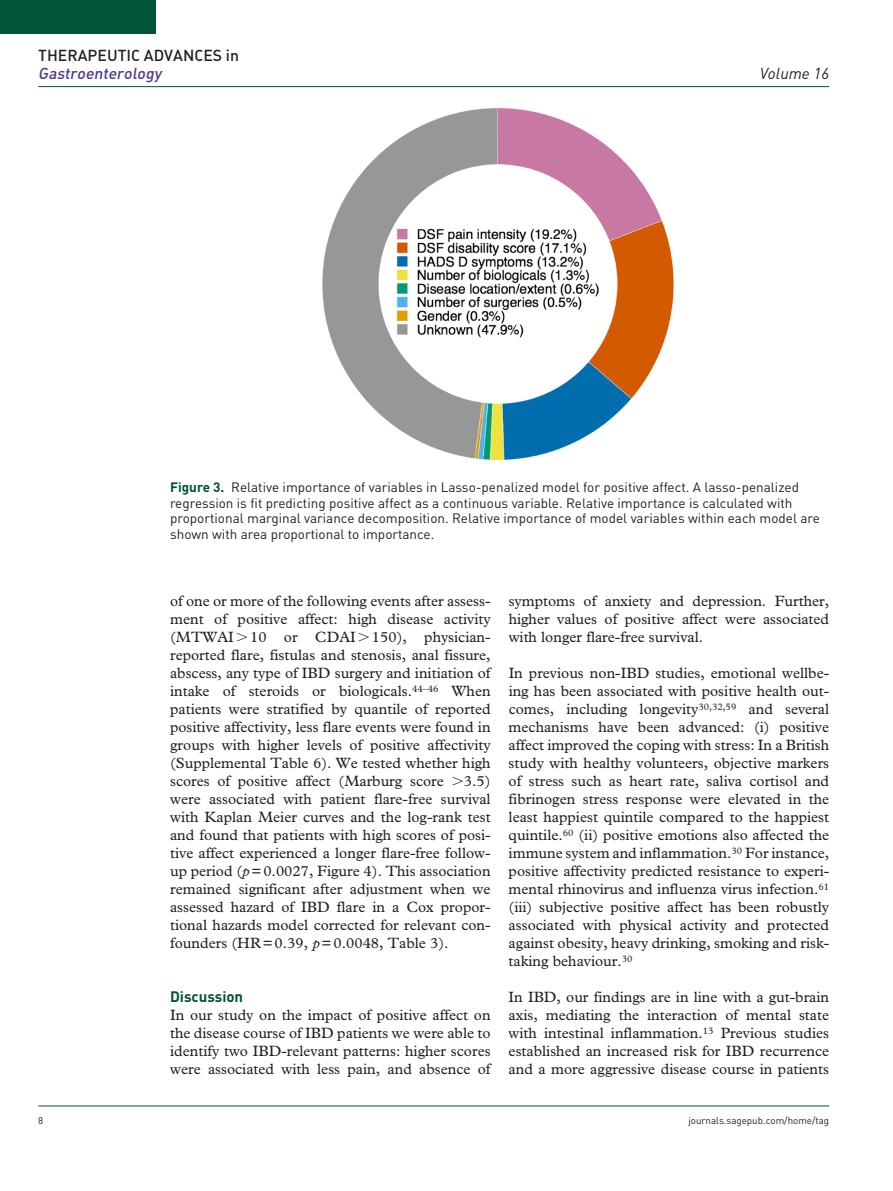
<style>
.page{position:relative;width:893px;height:1191px;background:#fff}
.page>*{position:absolute;margin:0;border:0;box-sizing:border-box;transform-origin:0 0}
.t1{font:15.75px "DIN Medium Alternate";color:#231f20}
.t2{font:italic 15.75px "DIN Medium Alternate";color:#4f3890}
.t3{font:italic 15.75px "DIN";color:#231f20}
.t4{font:15px/18px "Plantin Std";color:#231f20;text-align:justify}
.t5{font:700 15px "DIN";color:#015436}
.t6{font:13.5px/15.8px "DIN";color:#231f20}
.t7{font:9.75px "DIN";color:#231f20}
.s1{font-weight:700;color:#015436}
.s2{font-style:italic}
</style>
<div class="page">
<hr style="left:38px;top:86px;width:791px;height:1px;background:#015436">
<hr style="left:38px;top:1105px;width:791px;height:1px;background:#015436">
<div style="left:0;top:0;width:155px;height:34px;background:#015436"></div>
<img style="left:322px;top:107px;width:352px;height:354px">
<p class="t1" style="left:38px;top:45px;width:202px">THERAPEUTIC ADVANCES IN</p>
<p class="t2" style="left:38px;top:63px;width:125px">Gastroenterology</p>
<p class="t3" style="left:760px;top:63px;width:71px">Volume 16</p>
<p class="t6" style="left:170px;top:479px;width:651px"><span class="s1">Figure 3.</span> Relative importance of variables in Lasso-penalized model for positive affect. A lasso-penalized regression is fit predicting positive affect as a continuous variable. Relative importance is calculated with proportional marginal variance decomposition. Relative importance of model variables within each model are shown with area proportional to importance.</p>
<p class="t4" style="left:170px;top:592px;width:322px">of one or more of the following events after assess&shy;ment of positive affect: high disease activity (MTWAI 10 or CDAI 150), physician&shy;reported flare, fistulas and stenosis, anal fissure, abscess, any type of IBD surgery and initiation of intake of steroids or biologicals.<sup>44–46</sup> When patients were stratified by quantile of reported positive affectivity, less flare events were found in groups with higher levels of positive affectivity (Supplemental Table 6). We tested whether high scores of positive affect (Marburg score</p>
<p class="t4" style="left:170px;top:772px;width:322px;text-indent:294px">3.5) were associated with patient flare-free survival with Kaplan Meier curves and the log-rank test and found that patients with high scores of posi&shy;tive affect experienced a longer flare-free follow&shy;up period (<span class="s2">p</span>=0.0027, Figure 4). This association remained significant after adjustment when we assessed hazard of IBD flare in a Cox propor&shy;tional hazards model corrected for relevant con&shy;founders (HR=0.39, <span class="s2">p</span>=0.0048, Table 3).</p>
<p class="t5" style="left:170px;top:987px;width:75px">Discussion</p>
<p class="t4" style="left:170px;top:1006px;width:322px">In our study on the impact of positive affect on the disease course of IBD patients we were able to identify two IBD-relevant patterns: higher scores were associated with less pain, and absence of</p>
<p class="t4" style="left:509px;top:592px;width:322px">symptoms of anxiety and depression. Further, higher values of positive affect were associated with longer flare-free survival.</p>
<p class="t4" style="left:509px;top:664px;width:322px">In previous non-IBD studies, emotional wellbe&shy;ing has been associated with positive health out&shy;comes, including longevity<sup>30,32,59</sup> and several mechanisms have been advanced: (i) positive affect improved the coping with stress: In a British study with healthy volunteers, objective markers of stress such as heart rate, saliva cortisol and fibrinogen stress response were elevated in the least happiest quintile compared to the happiest quintile.<sup>60</sup> (ii) positive emotions also affected the immune system and inflammation.<sup>30</sup> For instance, positive affectivity predicted resistance to experi&shy;mental rhinovirus and influenza virus infection.<sup>61 </sup>(iii) subjective positive affect has been robustly associated with physical activity and protected against obesity, heavy drinking, smoking and risk&shy;taking behaviour.<sup>30</sup></p>
<p class="t4" style="left:509px;top:988px;width:322px">In IBD, our findings are in line with a gut-brain axis, mediating the interaction of mental state with intestinal inflammation.<sup>13</sup> Previous studies established an increased risk for IBD recurrence and a more aggressive disease course in patients</p>
<p class="t7" style="left:38px;top:1114px;width:7px">8</p>
<p class="t7" style="left:688px;top:1114px;width:142px">journals.sagepub.com/home/tag</p>
</div>
